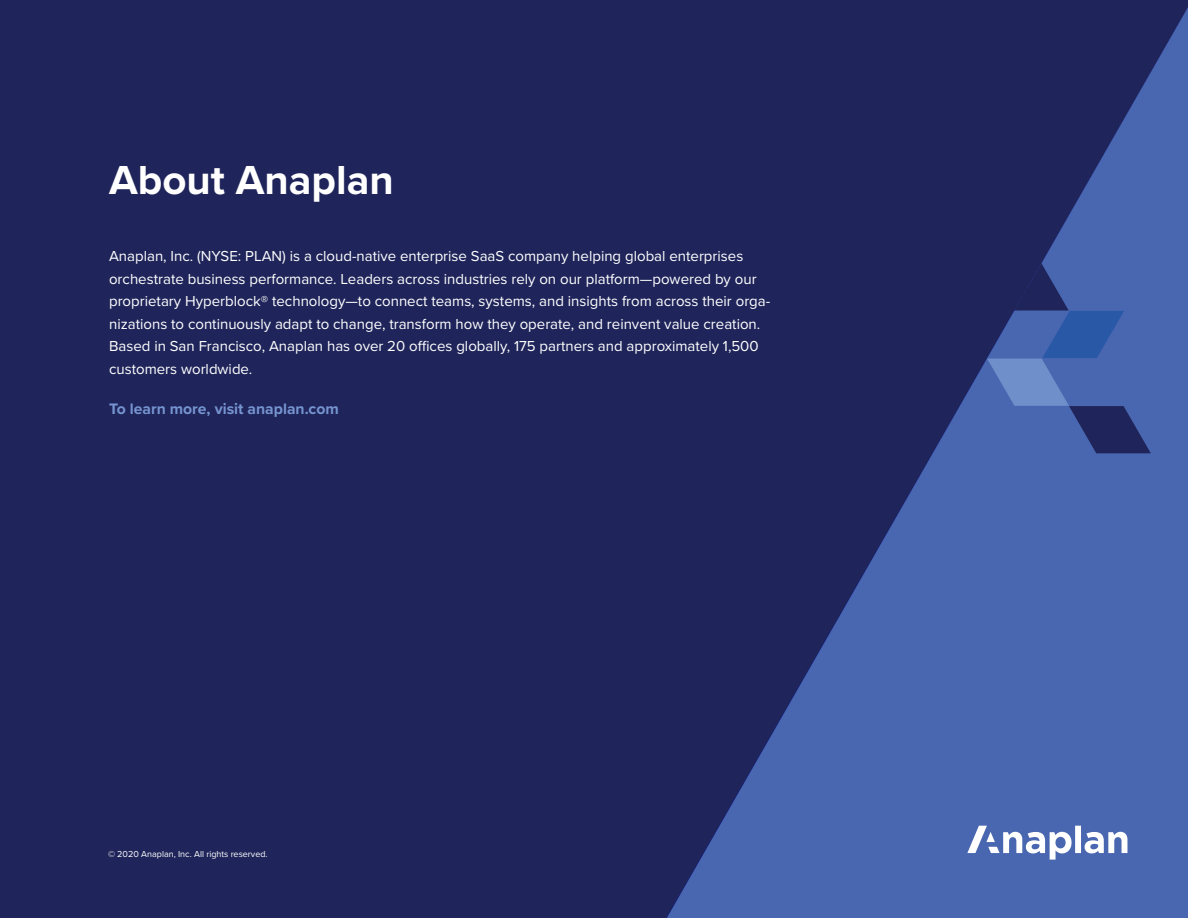
<style>
.page{position:relative;width:1188px;height:918px;background:#fff}
.page>*{position:absolute;margin:0;border:0;box-sizing:border-box;transform-origin:0 0}
.h1_-_title{font:700 42px "Proxima Nova";color:#fff}
.Subhead{font:700 15.75px "Proxima Nova";color:#7694d0}
.Sidebar_lt_grey_copy{font:15px/22.5px "Proxima Nova";color:#fff}
.small{font:9px "Proxima Nova";color:#fff}
</style>
<div class="page">
<div style="left:0;top:0;width:656px;height:918px;background:#1f255a"></div>
<svg style="left:656px;top:0;width:532px;height:918px;background:#314280"></svg>
<svg style="left:987px;top:263px;width:164px;height:190px;background:#405b9f"></svg>
<svg style="left:967px;top:826px;width:160px;height:34px"></svg>
<p class="h1_-_title" style="left:109px;top:148px;width:286px">About Anaplan</p>
<p class="Sidebar_lt_grey_copy" style="left:109px;top:244px;width:663px">Anaplan, Inc. (NYSE: PLAN) is a cloud-native enterprise SaaS company helping global enterprises orchestrate business performance. Leaders across industries rely on our platform—powered by our proprietary Hyperblock® technology—to connect teams, systems, and insights from across their orga&shy;nizations to continuously adapt to change, transform how they operate, and reinvent value creation.<br>Based in San Francisco, Anaplan has over 20 offices globally, 175 partners and approximately 1,500 customers worldwide.</p>
<p class="Subhead" style="left:109px;top:397px;width:231px">To learn more, visit anaplan.com</p>
<p class="small" style="left:108px;top:847px;width:160px">© 2020 Anaplan, Inc. All rights reserved.</p>
</div>
